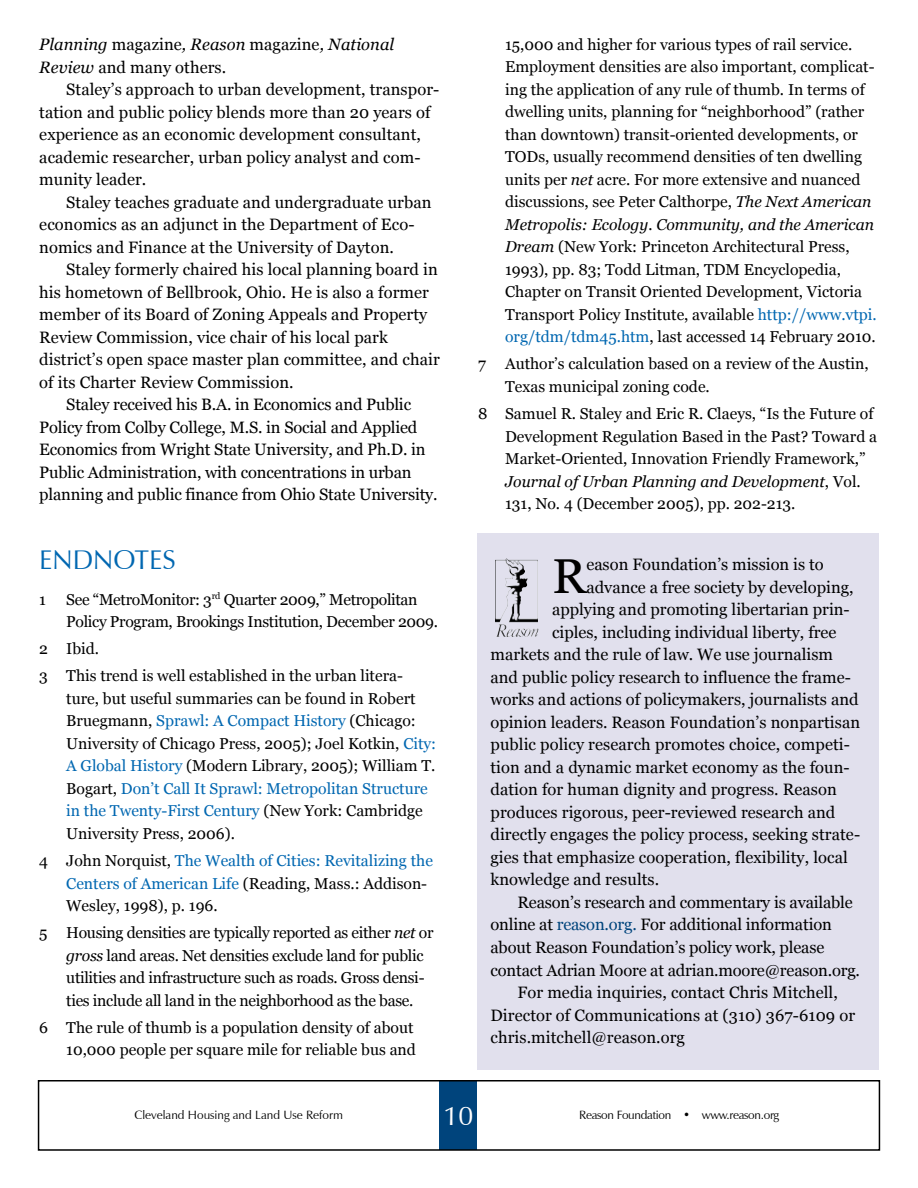
<style>
.page{position:relative;width:918px;height:1188px;background:#fff}
.page>*{position:absolute;margin:0;border:0;box-sizing:border-box;transform-origin:0 0}
.t1{font:48.9px "Georgia";color:#000}
.t2{font:27px "Zapf Humanist 601 BT";color:#0067b1}
.t3{font:27px "Zapf Humanist 601 BT";color:#fff}
.t4{font:16.5px/22.5px "Georgia";letter-spacing:.005em;color:#000}
.t5{font:italic 16.5px/22.5px "Georgia";letter-spacing:.005em;color:#000}
.t6{font:15.75px/22.5px "Georgia";color:#000}
.t7{font:15.75px/22.5px "Georgia";letter-spacing:-.02em;color:#000}
.t8{font:12px "Zapf Humanist 601 BT";color:#000}
.t9{font:12px "Zapf Humanist 601 BT";letter-spacing:-.025em;color:#000}
.s1{font-style:normal}
.s2{color:#0067b1}
.s3{font-style:italic}
.s4{color:#00447c}
</style>
<div class="page">
<div style="left:439px;top:1080px;width:38px;height:70px;background:#00447c"></div>
<div style="left:38px;top:1080px;width:842px;height:71px;border:2px solid #000"></div>
<div style="left:477px;top:534px;width:402px;height:536px;background:#e1e0ed"></div>
<img style="left:495px;top:559px;width:13px;height:63px">
<p class="t5" style="left:39px;top:33px;width:357px">Planning <span class="s1">magazine</span>, Reason <span class="s1">magazine</span>, National<br>Review <span class="s1">and many others.</span></p>
<p class="t4" style="left:39px;top:79px;width:402px;text-indent:27px">Staley’s approach to urban development, transpor&shy;tation and public policy blends more than 20 years of experience as an economic development consultant, academic researcher, urban policy analyst and com&shy;munity leader.</p>
<p class="t4" style="left:39px;top:191px;width:394px;text-indent:27px">Staley teaches graduate and undergraduate urban economics as an adjunct in the Department of Eco&shy;nomics and Finance at the University of Dayton.</p>
<p class="t4" style="left:66px;top:259px;width:373px">Staley formerly chaired his local planning board in</p>
<p class="t4" style="left:39px;top:281px;width:391px">his hometown of Bellbrook, Ohio. He is also a former</p>
<p class="t4" style="left:39px;top:304px;width:390px">member of its Board of Zoning Appeals and Property</p>
<p class="t4" style="left:39px;top:326px;width:350px">Review Commission, vice chair of his local park</p>
<p class="t4" style="left:39px;top:349px;width:402px">district’s open space master plan committee, and chair</p>
<p class="t4" style="left:39px;top:371px;width:256px">of its Charter Review Commission.</p>
<p class="t4" style="left:66px;top:394px;width:346px">Staley received his B.A. in Economics and Public</p>
<p class="t4" style="left:39px;top:416px;width:380px">Policy from Colby College, M.S. in Social and Applied</p>
<p class="t4" style="left:39px;top:439px;width:388px">Economics from Wright State University, and Ph.D. in</p>
<p class="t4" style="left:39px;top:461px;width:374px">Public Administration, with concentrations in urban</p>
<p class="t4" style="left:39px;top:484px;width:400px">planning and public finance from Ohio State University.</p>
<h2 class="t2" style="left:39px;top:543px;width:123px">Endnotes</h2>
<p class="t6" style="left:39px;top:588px;width:8px">1</p>
<p class="t7" style="left:66px;top:588px;width:373px">See “MetroMonitor: 3<sup>rd</sup> Quarter 2009,” Metropolitan<br>Policy Program, Brookings Institution, December 2009.</p>
<p class="t6" style="left:39px;top:636px;width:365px;line-height:27.2px">2 Ibid.<br>3 This trend is well established in the urban litera-</p>
<p class="t6" style="left:66px;top:688px;width:371px">ture, but useful summaries can be found in Robert Bruegmann, <span class="s2">Sprawl: A Compact History</span> (Chicago:<br>University of Chicago Press, 2005); Joel Kotkin, <span class="s2">City:<br>A Global History</span> (Modern Library, 2005); William T.<br>Bogart, <span class="s2">Don’t Call It Sprawl: Metropolitan Structure in the Twenty-First Century</span> (New York: Cambridge University Press, 2006).</p>
<p class="t6" style="left:66px;top:850px;width:368px;text-indent:-27px">4 John Norquist, <span class="s2">The Wealth of Cities: Revitalizing the<br>Centers of American Life</span> (Reading, Mass.: Addison-<br>Wesley, 1998), p. 196.</p>
<p class="t7" style="left:66px;top:922px;width:369px;text-indent:-27px">5 Housing densities are typically reported as either <span class="s3">net</span> or <span class="s3">gross</span> land areas. Net densities exclude land for public utilities and infrastructure such as roads. Gross densi&shy;ties include all land in the neighborhood as the base.</p>
<p class="t6" style="left:39px;top:1016px;width:378px;text-align:right">6 The rule of thumb is a population density of about<br>10,000 people per square mile for reliable bus and</p>
<p class="t6" style="left:505px;top:33px;width:373px">15,000 and higher for various types of rail service.<br>Employment densities are also important, complicat&shy;ing the application of any rule of thumb. In terms of dwelling units, planning for “neighborhood” (rather than downtown) transit-oriented developments, or TODs, usually recommend densities of ten dwelling units per <span class="s3">net</span> acre. For more extensive and nuanced discussions, see Peter Calthorpe, <span class="s3">The Next American Metropolis: Ecology. Community, and the American Dream</span> (New York: Princeton Architectural Press, 1993), pp. 83; Todd Litman, TDM Encyclopedia, Chapter on Transit Oriented Development, Victoria Transport Policy Institute, available <span class="s2">http://www.vtpi. org/tdm/tdm45.htm</span>, last accessed 14 February 2010.</p>
<p class="t6" style="left:505px;top:353px;width:365px;text-indent:-27px">7 Author’s calculation based on a review of the Austin,<br>Texas municipal zoning code.</p>
<p class="t6" style="left:505px;top:403px;width:374px;text-indent:-27px">8 Samuel R. Staley and Eric R. Claeys, “Is the Future of Development Regulation Based in the Past? Toward a Market-Oriented, Innovation Friendly Framework,” <span class="s3">Journal of Urban Planning and Development</span>, Vol.<br>131, No. 4 (December 2005), pp. 202-213.</p>
<h1 class="t1" style="left:552px;top:546px;width:36px">R</h1>
<p class="t4" style="left:586px;top:554px;width:239px">eason Foundation’s mission is to</p>
<p class="t4" style="left:586px;top:576px;width:269px">advance a free society by developing,</p>
<p class="t4" style="left:552px;top:599px;width:299px">applying and promoting libertarian prin-</p>
<p class="t4" style="left:552px;top:621px;width:286px">ciples, including individual liberty, free</p>
<p class="t4" style="left:491px;top:644px;width:344px">markets and the rule of law. We use journalism</p>
<p class="t4" style="left:491px;top:666px;width:362px">and public policy research to influence the frame-</p>
<p class="t4" style="left:491px;top:689px;width:370px">works and actions of policymakers, journalists and</p>
<p class="t4" style="left:491px;top:711px;width:371px">opinion leaders. Reason Foundation’s nonpartisan</p>
<p class="t4" style="left:491px;top:734px;width:361px">public policy research promotes choice, competi-</p>
<p class="t4" style="left:491px;top:756px;width:361px">tion and a dynamic market economy as the foun-</p>
<p class="t4" style="left:491px;top:779px;width:348px">dation for human dignity and progress. Reason</p>
<p class="t4" style="left:491px;top:801px;width:346px">produces rigorous, peer-reviewed research and</p>
<p class="t4" style="left:491px;top:824px;width:371px">directly engages the policy process, seeking strate-</p>
<p class="t4" style="left:491px;top:846px;width:359px">gies that emphasize cooperation, flexibility, local</p>
<p class="t4" style="left:491px;top:869px;width:170px">knowledge and results.</p>
<p class="t4" style="left:518px;top:891px;width:337px">Reason’s research and commentary is available</p>
<p class="t4" style="left:491px;top:914px;width:343px">online at <span class="s4">reason.org.</span> For additional information</p>
<p class="t4" style="left:491px;top:936px;width:335px">about Reason Foundation’s policy work, please</p>
<p class="t4" style="left:491px;top:959px;width:371px">contact Adrian Moore at adrian.moore@reason.org.</p>
<p class="t4" style="left:518px;top:981px;width:322px">For media inquiries, contact Chris Mitchell,</p>
<p class="t4" style="left:491px;top:1004px;width:366px">Director of Communications at (310) 367-6109 or</p>
<p class="t4" style="left:491px;top:1026px;width:196px">chris.mitchell@reason.org</p>
<p class="t8" style="left:135px;top:1107px;width:210px">Cleveland Housing and Land Use Reform</p>
<h2 class="t3" style="left:444px;top:1099px;width:31px">10</h2>
<p class="t9" style="left:579px;top:1107px;width:201px">Reason Foundation • www.reason.org</p>
</div>
